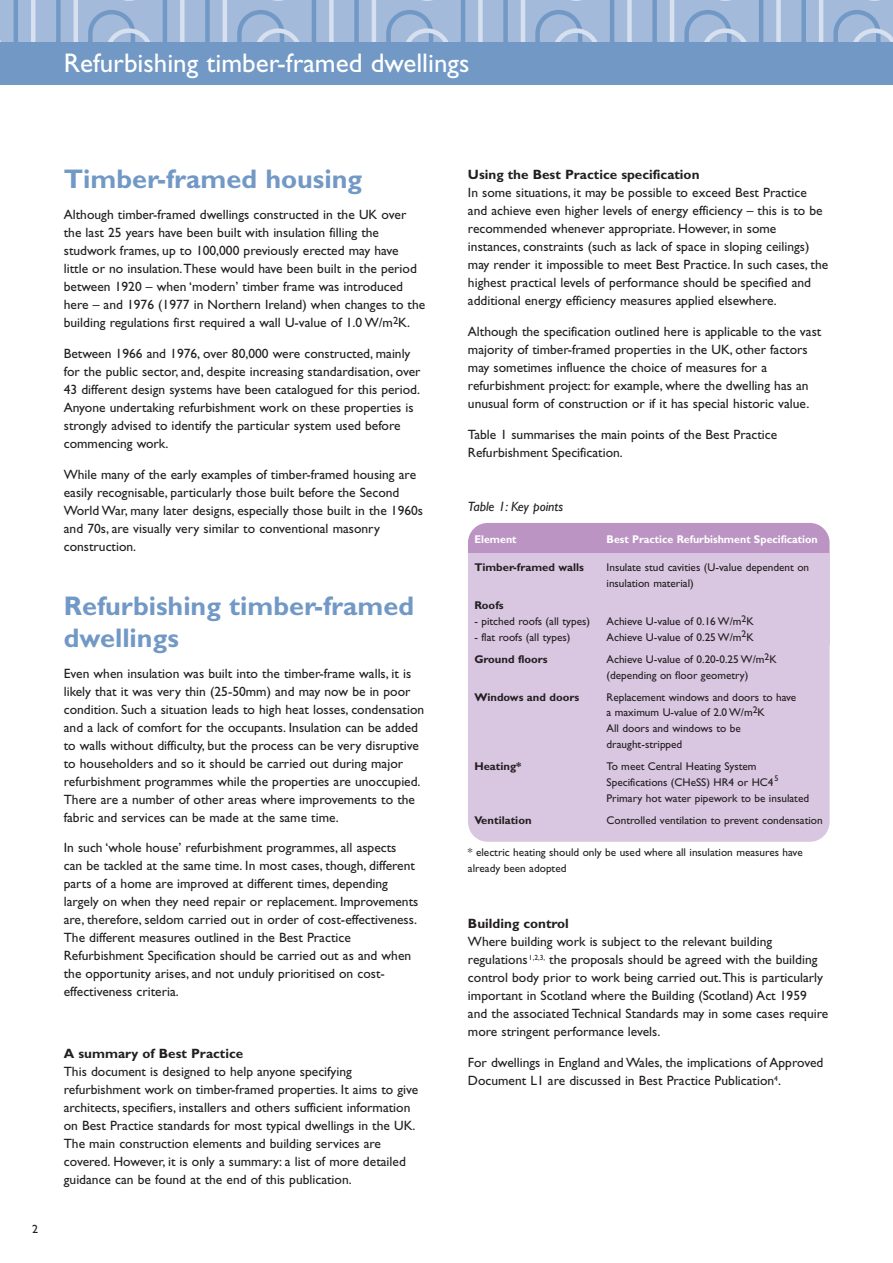
<style>
.page{position:relative;width:893px;height:1263px;background:#fff}
.page>*{position:absolute;margin:0;border:0;box-sizing:border-box;transform-origin:0 0}
.t1{font:700 27px/32.2px "Gill Sans";color:#7299c6}
.t2{font:27px "Gill Sans";color:#fff}
.t3{font:13.5px/18px "Gill Sans";color:#231f20}
.t4{font:700 13.5px "Gill Sans";color:#231f20}
.t5{font:italic 13.5px "Gill Sans";color:#231f20}
.t6{font:12px "Gill Sans";color:#231f20}
.t7{font:11.25px/15.8px "Gill Sans";color:#231f20}
.t8{font:700 11.25px "Gill Sans";color:#231f20}
.t9{font:700 11.25px "Gill Sans";color:#fff;scale:.95 1}
</style>
<div class="page">
<svg style="left:0;top:0;width:892px;height:43px;background:#a1b8d9"></svg>
<div style="left:0;top:43px;width:892px;height:42px;background:#7299c6"></div>
<div style="left:468px;top:523px;width:361px;height:105px;background:#bc94c4;border-radius:20px"></div>
<div style="left:468px;top:588px;width:361px;height:254px;background:#d9c6e0;border-radius:20px"></div>
<div style="left:468px;top:553px;width:361px;height:91px;background:#d9c6e0"></div>
<h1 class="t2" style="left:64px;top:53px;width:407px">Refurbishing timber-framed dwellings</h1>
<p class="t6" style="left:32px;top:1225px;width:7px">2</p>
<h1 class="t1" style="left:64px;top:166px;width:300px">Timber-framed housing</h1>
<p class="t3" style="left:64px;top:207px;width:363px">Although timber-framed dwellings constructed in the UK over the last 25 years have been built with insulation filling the studwork frames, up to 100,000 previously erected may have little or no insulation.These would have been built in the period between 1920 – when ‘modern’ timber frame was introduced here – and 1976 (1977 in Northern Ireland) when changes to the building regulations first required a wall U-value of 1.0 W/m<sup>2</sup>K.</p>
<p class="t3" style="left:64px;top:346px;width:358px">Between 1966 and 1976, over 80,000 were constructed, mainly for the public sector, and, despite increasing standardisation, over 43 different design systems have been catalogued for this period.<br>Anyone undertaking refurbishment work on these properties is strongly advised to identify the particular system used before commencing work.</p>
<p class="t3" style="left:64px;top:467px;width:361px">While many of the early examples of timber-framed housing are easily recognisable, particularly those built before the Second World War, many later designs, especially those built in the 1960s and 70s, are visually very similar to conventional masonry construction.</p>
<h1 class="t1" style="left:64px;top:592px;width:352px">Refurbishing timber-framed dwellings</h1>
<p class="t3" style="left:64px;top:665px;width:362px">Even when insulation was built into the timber-frame walls, it is likely that it was very thin (25-50mm) and may now be in poor condition. Such a situation leads to high heat losses, condensation and a lack of comfort for the occupants. Insulation can be added to walls without difficulty, but the process can be very disruptive to householders and so it should be carried out during major refurbishment programmes while the properties are unoccupied.<br>There are a number of other areas where improvements to the fabric and services can be made at the same time.</p>
<p class="t3" style="left:64px;top:840px;width:356px">In such ‘whole house’ refurbishment programmes, all aspects<br>can be tackled at the same time. In most cases, though, different parts of a home are improved at different times, depending largely on when they need repair or replacement. Improvements are, therefore, seldom carried out in order of cost-effectiveness.<br>The different measures outlined in the Best Practice Refurbishment Specification should be carried out as and when the opportunity arises, and not unduly prioritised on cost&shy;effectiveness criteria.</p>
<p class="t4" style="left:64px;top:1049px;width:181px">A summary of Best Practice</p>
<p class="t3" style="left:64px;top:1064px;width:356px">This document is designed to help anyone specifying refurbishment work on timber-framed properties. It aims to give architects, specifiers, installers and others sufficient information on Best Practice standards for most typical dwellings in the UK.<br>The main construction elements and building services are covered. However, it is only a summary: a list of more detailed guidance can be found at the end of this publication.</p>
<p class="t4" style="left:468px;top:170px;width:233px">Using the Best Practice specification</p>
<p class="t3" style="left:468px;top:185px;width:362px">In some situations, it may be possible to exceed Best Practice and achieve even higher levels of energy efficiency – this is to be recommended whenever appropriate. However, in some instances, constraints (such as lack of space in sloping ceilings) may render it impossible to meet Best Practice. In such cases, the highest practical levels of performance should be specified and additional energy efficiency measures applied elsewhere.</p>
<p class="t3" style="left:468px;top:324px;width:355px">Although the specification outlined here is applicable to the vast majority of timber-framed properties in the UK, other factors may sometimes influence the choice of measures for a refurbishment project: for example, where the dwelling has an unusual form of construction or if it has special historic value.</p>
<p class="t3" style="left:468px;top:427px;width:311px">Table 1 summarises the main points of the Best Practice<br>Refurbishment Specification.</p>
<p class="t5" style="left:468px;top:502px;width:97px">Table 1: Key points</p>
<p class="t9" style="left:474px;top:535px;width:46px">Element</p>
<p class="t9" style="left:606px;top:535px;width:224px">Best Practice Refurbishment Specification</p>
<p class="t8" style="left:474px;top:564px;width:111px">Timber-framed walls</p>
<p class="t7" style="left:606px;top:561px;width:204px">Insulate stud cavities (U-value dependent on insulation material)</p>
<p class="t8" style="left:474px;top:601px;width:31px">Roofs</p>
<p class="t7" style="left:474px;top:614px;width:117px">- pitched roofs (all types)</p>
<p class="t7" style="left:606px;top:614px;width:149px">Achieve U-value of 0.16 W/m<sup>2</sup>K</p>
<p class="t7" style="left:474px;top:630px;width:97px">- flat roofs (all types)</p>
<p class="t7" style="left:606px;top:630px;width:149px">Achieve U-value of 0.25 W/m<sup>2</sup>K</p>
<p class="t8" style="left:474px;top:655px;width:75px">Ground floors</p>
<p class="t7" style="left:606px;top:652px;width:172px">Achieve U-value of 0.20-0.25 W/m<sup>2</sup>K (depending on floor geometry)</p>
<p class="t8" style="left:474px;top:693px;width:106px">Windows and doors</p>
<p class="t7" style="left:606px;top:690px;width:191px">Replacement windows and doors to have a maximum U-value of 2.0 W/m<sup>2</sup>K<br>All doors and windows to be draught-stripped</p>
<p class="t8" style="left:474px;top:762px;width:49px">Heating*</p>
<p class="t7" style="left:606px;top:760px;width:204px">To meet Central Heating System<br>Specifications (CHeSS) HR4 or HC4<sup>5<br></sup>Primary hot water pipework to be insulated</p>
<p class="t8" style="left:474px;top:816px;width:59px">Ventilation</p>
<p class="t7" style="left:606px;top:813px;width:218px">Controlled ventilation to prevent condensation</p>
<p class="t7" style="left:468px;top:845px;width:336px">* electric heating should only be used where all insulation measures have already been adopted</p>
<p class="t4" style="left:468px;top:919px;width:102px">Building control</p>
<p class="t3" style="left:468px;top:934px;width:362px">Where building work is subject to the relevant building regulations <sup>1,2,3,</sup> the proposals should be agreed with the building control body prior to work being carried out.This is particularly important in Scotland where the Building (Scotland) Act 1959 and the associated Technical Standards may in some cases require more stringent performance levels.</p>
<p class="t3" style="left:468px;top:1055px;width:357px">For dwellings in England and Wales, the implications of Approved<br>Document L1 are discussed in Best Practice Publication<sup>4</sup>.</p>
</div>
